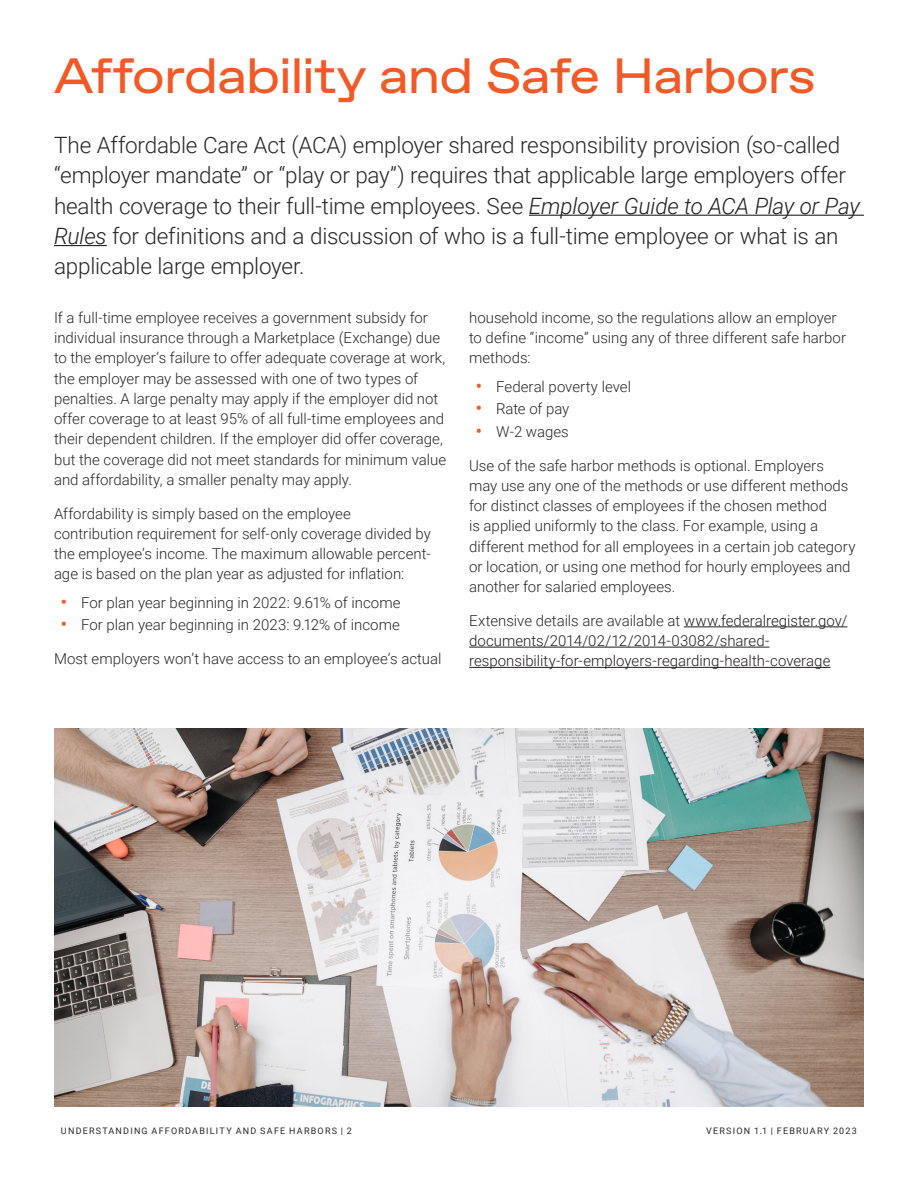
<style>
.page{position:relative;width:918px;height:1188px;background:#fff}
.page>*{position:absolute;margin:0;border:0;box-sizing:border-box;transform-origin:0 0}
.Page_Headers_-_Favor{font:49.5px "ABC Favorit Extended";letter-spacing:-.02em;color:#f15a26}
.Intro_Copy_-_Roboto{font:300 22.5px/30.3px "Roboto";letter-spacing:-.01em;color:#282828}
.Body_Copy_-_Roboto{font:300 15px/20.2px "Roboto";color:#282828}
.Body_Copy_-_Roboto-2{font:300 15px/20.2px "Roboto";color:#231f20}
.t1{font:9px "Roboto";letter-spacing:.135em;color:#282828}
.s1{font-style:italic;color:#231f20}
.s2{font-weight:700;font-size:17.25px;color:#f15a26}
.s3{color:#282828}
</style>
<div class="page">
<img style="left:54px;top:728px;width:810px;height:379px">
<hr style="left:684px;top:627px;width:163px;height:1px;background:#231f20">
<hr style="left:469px;top:647px;width:300px;height:1px;background:#231f20">
<hr style="left:469px;top:667px;width:361px;height:1px;background:#231f20">
<hr style="left:529px;top:215px;width:335px;height:1px;background:#231f20">
<hr style="left:54px;top:245px;width:53px;height:1px;background:#231f20">
<p class="Page_Headers_-_Favor" style="left:54px;top:46px;width:764px">Affordability and Safe Harbors</p>
<p class="Intro_Copy_-_Roboto" style="left:54px;top:129px;width:807px">The Affordable Care Act (ACA) employer shared responsibility provision (so-called “employer mandate” or “play or pay”) requires that applicable large employers offer health coverage to their full-time employees. See <span class="s1">Employer Guide to ACA Play or Pay Rules</span> for definitions and a discussion of who is a full-time employee or what is an applicable large employer.</p>
<p class="Body_Copy_-_Roboto" style="left:54px;top:307px;width:394px">If a full-time employee receives a government subsidy for individual insurance through a Marketplace (Exchange) due to the employer’s failure to offer adequate coverage at work, the employer may be assessed with one of two types of penalties. A large penalty may apply if the employer did not offer coverage to at least 95% of all full-time employees and their dependent children. If the employer did offer coverage, but the coverage did not meet standards for minimum value and affordability, a smaller penalty may apply.</p>
<p class="Body_Copy_-_Roboto" style="left:54px;top:503px;width:378px">Affordability is simply based on the employee contribution requirement for self-only coverage divided by the employee’s income. The maximum allowable percent&shy;age is based on the plan year as adjusted for inflation:</p>
<p class="Body_Copy_-_Roboto" style="left:61px;top:592px;width:341px"><span class="s2">•</span> For plan year beginning in 2022: 9.61% of income</p>
<p class="Body_Copy_-_Roboto" style="left:61px;top:614px;width:341px"><span class="s2">•</span> For plan year beginning in 2023: 9.12% of income</p>
<p class="Body_Copy_-_Roboto" style="left:54px;top:648px;width:389px">Most employers won’t have access to an employee’s actual</p>
<p class="Body_Copy_-_Roboto" style="left:469px;top:307px;width:378px">household income, so the regulations allow an employer to define “income” using any of three different safe harbor methods:</p>
<p class="Body_Copy_-_Roboto" style="left:476px;top:376px;width:157px"><span class="s2">•</span> Federal poverty level</p>
<p class="Body_Copy_-_Roboto" style="left:476px;top:398px;width:95px"><span class="s2">•</span> Rate of pay</p>
<p class="Body_Copy_-_Roboto" style="left:476px;top:421px;width:94px"><span class="s2">•</span> W-2 wages</p>
<p class="Body_Copy_-_Roboto" style="left:469px;top:455px;width:388px">Use of the safe harbor methods is optional. Employers may use any one of the methods or use different methods for distinct classes of employees if the chosen method<br>is applied uniformly to the class. For example, using a different method for all employees in a certain job category or location, or using one method for hourly employees and another for salaried employees.</p>
<p class="Body_Copy_-_Roboto-2" style="left:469px;top:610px;width:380px"><span class="s3">Extensive details are available at</span> www.federalregister.gov/ documents/2014/02/12/2014-03082/shared&shy;responsibility-for-employers-regarding-health-coverage</p>
<p class="t1" style="left:61px;top:1124px;width:292px">UNDERSTANDING AFFORDABILITY AND SAFE HARBORS | 2</p>
<p class="t1" style="left:706px;top:1124px;width:152px">VERSION 1.1 | FEBRUARY 2023</p>
</div>
